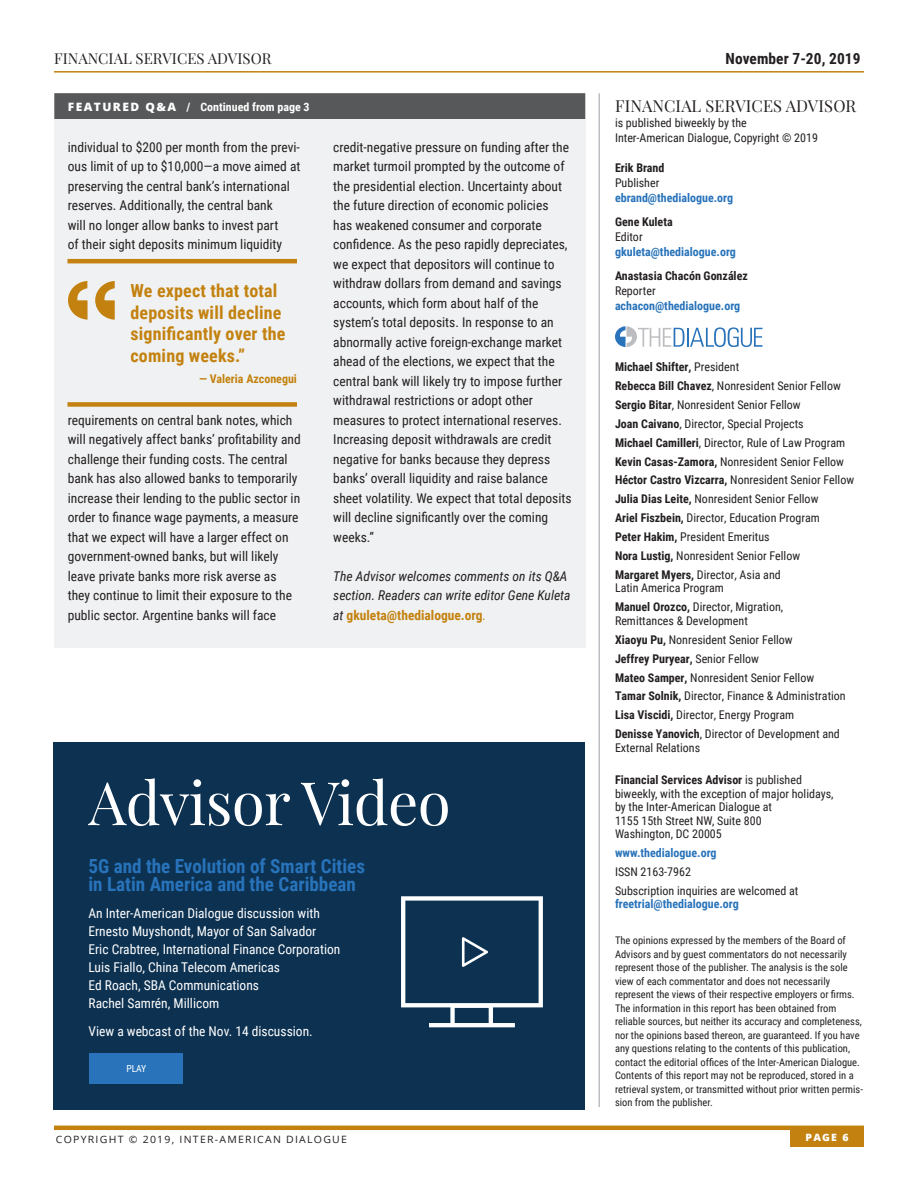
<style>
.page{position:relative;width:918px;height:1188px;background:#fff}
.page>*{position:absolute;margin:0;border:0;box-sizing:border-box;transform-origin:0 0}
.Ads_-_Title{font:60px "Playfair Display";letter-spacing:-.01em;color:#fff}
.Main_Body_Text{font:700 19.5px/18px "Roboto Condensed";color:#2873ba}
.New_-_Block_Quote_Te{font:700 18px/21.6px "Roboto Condensed";letter-spacing:.01em;color:#c3820f}
.LatinAm-PlayfairText{font:16.5px "Playfair Display";letter-spacing:.01em;color:#231f20}
.t1{font:700 15.3px "Roboto Condensed";letter-spacing:.005em;color:#231f20}
.t2{font:15px "Playfair Display";letter-spacing:.005em;color:#231f20}
.Answer_Text_-_Drop_C{font:13.5px/19.5px "Roboto Condensed";color:#231f20}
.Main_Body_Text-2{font:13.5px/18px "Roboto Condensed";color:#fff}
.Main_Body_Text-3{font:italic 13.5px/19.5px "Roboto Condensed";color:#231f20}
.Staff_Box_Text{font:12px/13.5px "Roboto Condensed";color:#231f20}
.Staff_Box_Text-2{font:700 12px/15px "Roboto Condensed";color:#231f20}
.Staff_Box_Text-3{font:700 12px/15px "Roboto Condensed";color:#2873ba}
.Quote_-_Name{font:700 12px "Roboto Condensed";color:#c3820f}
.Sections_With_Dark_G{font:700 11.55px "Roboto Condensed";color:#fff;scale:1.04 1}
._7pt_text{font:10.5px/13.5px "Roboto Condensed";color:#231f20}
.t3{font:10.05px "Open Sans";letter-spacing:.12em;color:#231f20;scale:1.04 1}
.t4{font:800 10.05px "Open Sans";color:#fff;scale:1.04 1}
.White_Section_Titles{font:9.75px "Roboto Condensed";color:#fff}
.s1{font-family:"Open Sans";font-weight:800}
.s2{color:#231f20}
.s3{font-weight:400;color:#231f20}
.s4{font-weight:400}
.s5{color:#2873ba}
.s6{font-weight:700;font-style:normal;color:#c3820f}
.s7{color:#c3820f}
.s8{font-weight:700}
.s9{font-weight:700;color:#2873ba}
</style>
<div class="page">
<hr style="left:54px;top:1126px;width:810px;height:4px;background:#c3820f">
<div style="left:790px;top:1129px;width:74px;height:18px;background:#c3820f"></div>
<hr style="left:54px;top:71px;width:810px;height:2px;background:#c3820f">
<hr style="left:598px;top:93px;width:2px;height:1014px;background:#bcbdc0">
<div style="left:54px;top:93px;width:531px;height:27px;background:#57585a"></div>
<div style="left:54px;top:119px;width:531px;height:529px;background:#f0f1f2"></div>
<svg style="left:615px;top:326px;width:148px;height:21px"></svg>
<hr style="left:68px;top:259px;width:229px;height:4px;background:#c3820f">
<div style="left:68px;top:402px;width:229px;height:5px;background:#c3820f"></div>
<svg style="left:68px;top:281px;width:20px;height:39px"></svg>
<svg style="left:95px;top:281px;width:20px;height:39px"></svg>
<div style="left:54px;top:742px;width:531px;height:368px;background:#0c3151"></div>
<div style="left:90px;top:1053px;width:93px;height:31px;background:#2873ba"></div>
<svg style="left:401px;top:896px;width:142px;height:131px"></svg>
<p class="t2" style="left:54px;top:49px;width:219px">FINANCIAL SERVICES ADVISOR</p>
<p class="t1" style="left:726px;top:47px;width:136px">November 7-20, 2019</p>
<p class="Sections_With_Dark_G" style="left:68px;top:99px;width:234px"><span class="s1">FEATURED Q&amp;A</span> / Continued from page 3</p>
<p class="Answer_Text_-_Drop_C" style="left:68px;top:136px;width:234px">individual to $200 per month from the previ&shy;ous limit of up to $10,000—a move aimed at preserving the central bank’s international reserves. Additionally, the central bank<br>will no longer allow banks to invest part<br>of their sight deposits minimum liquidity</p>
<p class="LatinAm-PlayfairText" style="left:615px;top:95px;width:243px">FINANCIAL SERVICES ADVISOR</p>
<p class="Staff_Box_Text" style="left:615px;top:114px;width:204px;line-height:15px">is published biweekly by the<br>Inter-American Dialogue, Copyright © 2019</p>
<p class="Staff_Box_Text-3" style="left:615px;top:159px;width:120px"><span class="s2">Erik Brand<br></span><span class="s3">Publisher </span>ebrand@thedialogue.org</p>
<p class="Staff_Box_Text-3" style="left:615px;top:213px;width:122px"><span class="s2">Gene Kuleta<br></span><span class="s3">Editor </span>gkuleta@thedialogue.org</p>
<p class="Staff_Box_Text-2" style="left:615px;top:267px;width:134px">Anastasia Chacón González<br><span class="s4">Reporter </span><span class="s5">achacon@thedialogue.org</span></p>
<p class="Answer_Text_-_Drop_C" style="left:333px;top:136px;width:240px">credit-negative pressure on funding after the market turmoil prompted by the outcome of the presidential election. Uncertainty about the future direction of economic policies<br>has weakened consumer and corporate confidence. As the peso rapidly depreciates, we expect that depositors will continue to withdraw dollars from demand and savings accounts, which form about half of the system’s total deposits. In response to an abnormally active foreign-exchange market ahead of the elections, we expect that the central bank will likely try to impose further withdrawal restrictions or adopt other measures to protect international reserves.<br>Increasing deposit withdrawals are credit negative for banks because they depress banks’ overall liquidity and raise balance sheet volatility. We expect that total deposits will decline significantly over the coming weeks.”</p>
<p class="Main_Body_Text-3" style="left:333px;top:565px;width:239px">The Advisor welcomes comments on its Q&amp;A section. Readers can write editor Gene Kuleta at <span class="s6">gkuleta@thedialogue.org</span><span class="s7">.</span></p>
<p class="New_-_Block_Quote_Te" style="left:130px;top:279px;width:156px">We expect that total deposits will decline significantly over the coming weeks.”</p>
<p class="Quote_-_Name" style="left:199px;top:370px;width:99px">— Valeria Azconegui</p>
<p class="Staff_Box_Text-2" style="left:615px;top:359px;width:126px">Michael Shifter, <span class="s4">President</span></p>
<p class="Staff_Box_Text" style="left:615px;top:379px;width:227px"><span class="s8">Rebecca Bill Chavez</span>, Nonresident Senior Fellow</p>
<p class="Staff_Box_Text" style="left:615px;top:397px;width:187px"><span class="s8">Sergio Bitar</span>, Nonresident Senior Fellow</p>
<p class="Staff_Box_Text" style="left:615px;top:416px;width:190px"><span class="s8">Joan Caivano</span>, Director, Special Projects</p>
<p class="Staff_Box_Text" style="left:615px;top:435px;width:232px"><span class="s8">Michael Camilleri</span>, Director, Rule of Law Program</p>
<p class="Staff_Box_Text" style="left:615px;top:454px;width:230px"><span class="s8">Kevin Casas-Zamora,</span> Nonresident Senior Fellow</p>
<p class="Staff_Box_Text" style="left:615px;top:473px;width:241px"><span class="s8">Héctor Castro Vizcarra,</span> Nonresident Senior Fellow</p>
<p class="Staff_Box_Text" style="left:615px;top:492px;width:205px"><span class="s8">Julia Dias Leite,</span> Nonresident Senior Fellow</p>
<p class="Staff_Box_Text" style="left:615px;top:511px;width:206px"><span class="s8">Ariel Fiszbein,</span> Director, Education Program</p>
<p class="Staff_Box_Text" style="left:615px;top:530px;width:156px"><span class="s8">Peter Hakim,</span> President Emeritus</p>
<p class="Staff_Box_Text" style="left:615px;top:549px;width:187px"><span class="s8">Nora Lustig,</span> Nonresident Senior Fellow</p>
<p class="Staff_Box_Text" style="left:615px;top:568px;width:167px"><span class="s8">Margaret Myers,</span> Director, Asia and<br>Latin America Program</p>
<p class="Staff_Box_Text" style="left:615px;top:600px;width:170px"><span class="s8">Manuel Orozco,</span> Director, Migration,<br>Remittances &amp; Development</p>
<p class="Staff_Box_Text" style="left:615px;top:632px;width:179px"><span class="s8">Xiaoyu Pu,</span> Nonresident Senior Fellow</p>
<p class="Staff_Box_Text-2" style="left:615px;top:650px;width:145px">Jeffrey Puryear, <span class="s4">Senior Fellow</span></p>
<p class="Staff_Box_Text" style="left:615px;top:670px;width:201px"><span class="s8">Mateo Samper,</span> Nonresident Senior Fellow</p>
<p class="Staff_Box_Text" style="left:615px;top:689px;width:232px"><span class="s8">Tamar Solnik,</span> Director, Finance &amp; Administration</p>
<p class="Staff_Box_Text" style="left:615px;top:708px;width:181px"><span class="s8">Lisa Viscidi,</span> Director, Energy Program</p>
<p class="Staff_Box_Text" style="left:615px;top:727px;width:226px"><span class="s8">Denisse Yanovich</span>, Director of Development and<br>External Relations</p>
<p class="Staff_Box_Text" style="left:615px;top:773px;width:220px"><span class="s8">Financial Services Advisor</span> is published biweekly, with the exception of major holidays, by the Inter-American Dialogue at<br>1155 15th Street NW, Suite 800<br>Washington, DC 20005</p>
<p class="Staff_Box_Text-3" style="left:615px;top:845px;width:103px">www.thedialogue.org</p>
<p class="Staff_Box_Text" style="left:615px;top:865px;width:78px">ISSN 2163-7962</p>
<p class="Staff_Box_Text" style="left:615px;top:883px;width:185px">Subscription inquiries are welcomed at <span class="s9">freetrial@thedialogue.org</span></p>
<p class="_7pt_text" style="left:615px;top:934px;width:249px">The opinions expressed by the members of the Board of Advisors and by guest commentators do not necessarily represent those of the publisher. The analysis is the sole view of each commentator and does not necessarily represent the views of their respective employers or firms.<br>The information in this report has been obtained from reliable sources, but neither its accuracy and completeness, nor the opinions based thereon, are guaranteed. If you have any questions relating to the contents of this publication, contact the editorial offices of the Inter-American Dialogue.<br>Contents of this report may not be reproduced, stored in a retrieval system, or transmitted without prior written permis&shy;sion from the publisher.</p>
<p class="Answer_Text_-_Drop_C" style="left:68px;top:409px;width:234px">requirements on central bank notes, which will negatively affect banks’ profitability and challenge their funding costs. The central bank has also allowed banks to temporarily increase their lending to the public sector in order to finance wage payments, a measure that we expect will have a larger effect on government-owned banks, but will likely leave private banks more risk averse as they continue to limit their exposure to the public sector. Argentine banks will face</p>
<p class="Ads_-_Title" style="left:88px;top:765px;width:364px">Advisor Video</p>
<p class="Main_Body_Text" style="left:88px;top:856px;width:278px">5G and the Evolution of Smart Cities in Latin America and the Caribbean</p>
<p class="Main_Body_Text-2" style="left:88px;top:904px;width:253px">An Inter-American Dialogue discussion with Ernesto Muyshondt, Mayor of San Salvador<br>Eric Crabtree, International Finance Corporation Luis Fiallo, China Telecom Americas<br>Ed Roach, SBA Communications<br>Rachel Samrén, Millicom</p>
<p class="Main_Body_Text-2" style="left:88px;top:1022px;width:226px">View a webcast of the Nov. 14 discussion.</p>
<p class="White_Section_Titles" style="left:126px;top:1062px;width:21px">PLAY</p>
<p class="t3" style="left:56px;top:1132px;width:281px">COPYRIGHT © 2019, INTER-AMERICAN DIALOGUE</p>
<p class="t4" style="left:806px;top:1129px;width:43px">PAGE 6</p>
</div>
